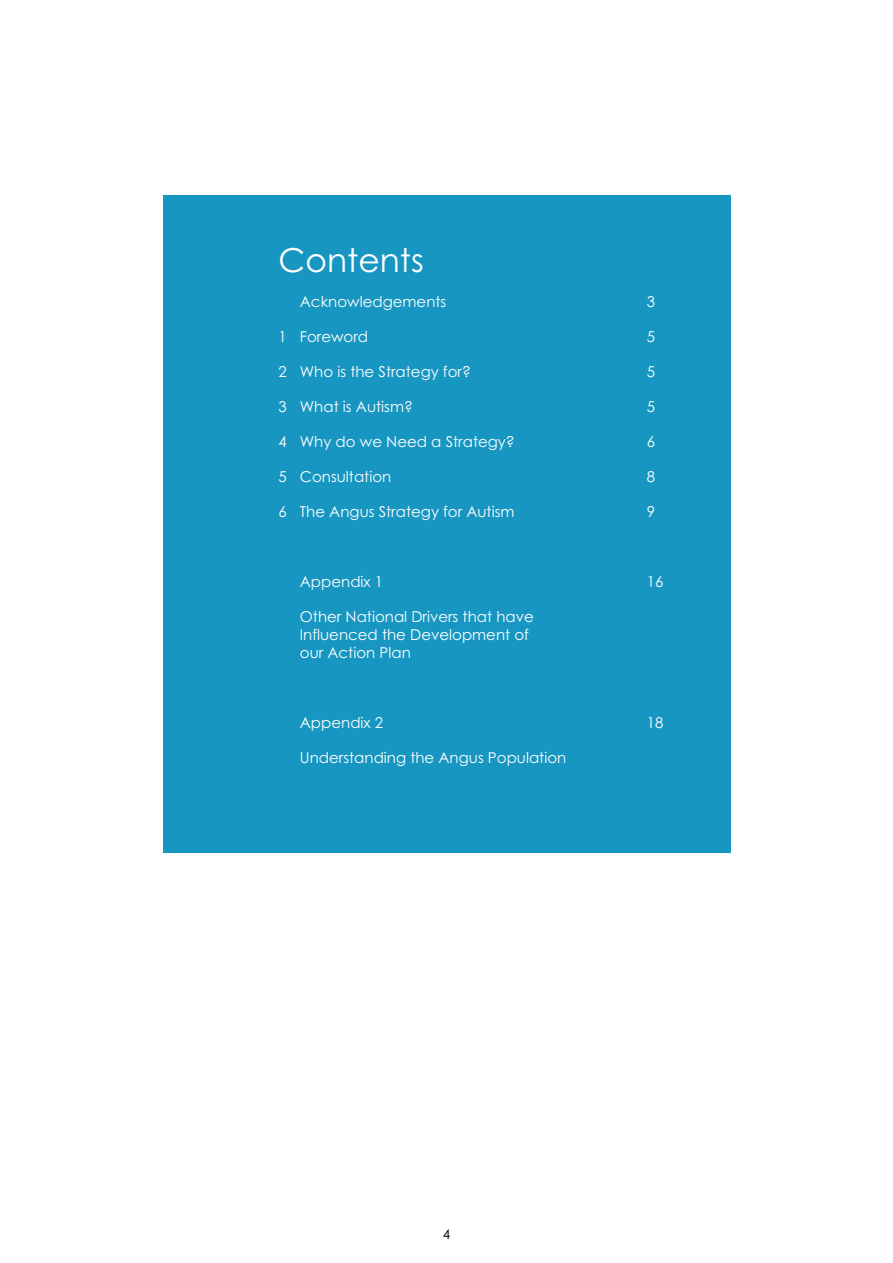
<style>
.page{position:relative;width:893px;height:1263px;background:#fff}
.page>*{position:absolute;margin:0;border:0;box-sizing:border-box;transform-origin:0 0}
.t1{font:33px "Century Gothic";color:#fff}
.t2{font:15px/18px "Century Gothic";color:#fff}
.t3{font:13.5px "Century Gothic";color:#000}
</style>
<div class="page">
<div style="left:164px;top:196px;width:567px;height:657px;background:#1896c2"></div>
<p class="t1" style="left:279px;top:241px;width:147px">Contents</p>
<p class="t2" style="left:300px;top:293px;width:148px">Acknowledgements</p>
<p class="t2" style="left:647px;top:293px;width:10px">3</p>
<p class="t2" style="left:279px;top:328px;width:91px">1 Foreword</p>
<p class="t2" style="left:647px;top:328px;width:10px">5</p>
<p class="t2" style="left:279px;top:363px;width:194px">2 Who is the Strategy for?</p>
<p class="t2" style="left:647px;top:363px;width:10px">5</p>
<p class="t2" style="left:279px;top:398px;width:136px">3 What is Autism?</p>
<p class="t2" style="left:647px;top:398px;width:10px">5</p>
<p class="t2" style="left:279px;top:433px;width:238px">4 Why do we Need a Strategy?</p>
<p class="t2" style="left:647px;top:433px;width:10px">6</p>
<p class="t2" style="left:279px;top:468px;width:114px">5 Consultation</p>
<p class="t2" style="left:647px;top:468px;width:10px">8</p>
<p class="t2" style="left:279px;top:503px;width:237px">6 The Angus Strategy for Autism</p>
<p class="t2" style="left:647px;top:503px;width:10px">9</p>
<p class="t2" style="left:300px;top:573px;width:85px">Appendix 1</p>
<p class="t2" style="left:647px;top:573px;width:18px">16</p>
<p class="t2" style="left:300px;top:608px;width:235px">Other National Drivers that have<br>Influenced the Development of our Action Plan</p>
<p class="t2" style="left:300px;top:714px;width:85px">Appendix 2</p>
<p class="t2" style="left:647px;top:714px;width:18px">18</p>
<p class="t2" style="left:300px;top:749px;width:268px">Understanding the Angus Population</p>
<p class="t3" style="left:443px;top:1226px;width:9px">4</p>
</div>
